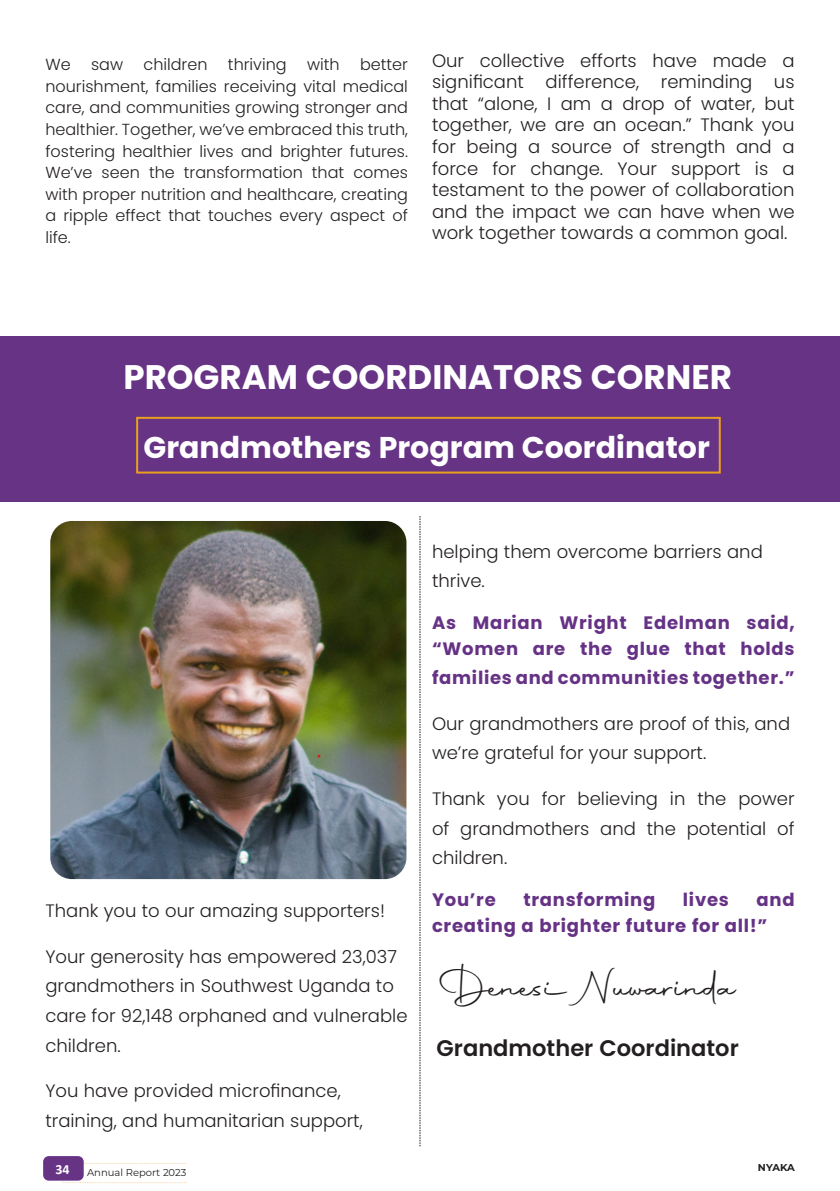
<style>
.page{position:relative;width:840px;height:1191px;background:#fff}
.page>*{position:absolute;margin:0;border:0;box-sizing:border-box;transform-origin:0 0}
.No_Spacing{font:42.2px "Autography";color:#231f20}
.t1{font:700 34px "Poppins";color:#fff}
.t2{font:700 30px "Poppins";color:#fff}
.No_Spacing-2{font:600 22.6px "Poppins";color:#231f20}
.No_Spacing-3{font:300 18px/21.6px "Poppins";color:#231f20}
.No_Spacing-4{font:700 18px/25.6px "Poppins";letter-spacing:.04em;color:#663286}
.No_Spacing-5{font:300 16px/21.6px "Poppins";color:#231f20;text-align:justify}
.t3{font:700 14px "Calibri";color:#fff}
.t4{font:10px "Montserrat";color:#231f20}
.t5{font:700 10px "Montserrat";letter-spacing:-.015em;color:#231f20}
</style>
<div class="page">
<svg style="left:62px;top:1163px;width:126px;height:20px"></svg>
<div style="left:43px;top:1156px;width:41px;height:24px;background:#663385;border-radius:6px"></div>
<svg style="left:419px;top:516px;width:1px;height:630px"></svg>
<div style="left:0;top:337px;width:839px;height:165px;background:#663385"></div>
<div style="left:136px;top:417px;width:584px;height:56px;border:2px solid #eaa01e"></div>
<img style="left:51px;top:522px;width:354px;height:356px">
<div style="left:45px;top:516px;width:366px;height:368px;border:5px solid #fff;border-radius:24px"></div>
<p class="No_Spacing-5" style="left:45px;top:54px;width:364px;text-indent:314px">better nourishment, families receiving vital medical care, and communities growing stronger and healthier. Together, we’ve embraced this truth, fostering healthier lives and brighter futures.<br>We’ve seen the transformation that comes with proper nutrition and healthcare, creating a ripple effect that touches every aspect of life.</p>
<p class="No_Spacing-3" style="left:432px;top:49px;width:364px;text-align:justify">Our collective efforts have made a significant difference, reminding us that “alone, I am a drop of water, but together, we are an ocean.” Thank you for being a source of strength and a force for change. Your support is a testament to the power of collaboration and the impact we can have when we work together towards a common goal.</p>
<p class="No_Spacing-5" style="left:45px;top:54px;width:27px">We</p>
<p class="No_Spacing-5" style="left:91px;top:54px;width:33px">saw</p>
<p class="No_Spacing-5" style="left:143px;top:54px;width:65px">children</p>
<p class="No_Spacing-5" style="left:228px;top:54px;width:60px">thriving</p>
<p class="No_Spacing-5" style="left:307px;top:54px;width:34px">with</p>
<p class="t1" style="left:123px;top:357px;width:609px">PROGRAM COORDINATORS CORNER</p>
<p class="t2" style="left:143px;top:430px;width:567px">Grandmothers Program Coordinator</p>
<p class="No_Spacing-3" style="left:45px;top:900px;width:341px">Thank you to our amazing supporters!</p>
<p class="No_Spacing-3" style="left:45px;top:941px;width:363px;line-height:29.6px">Your generosity has empowered 23,037 grandmothers in Southwest Uganda to care for 92,148 orphaned and vulnerable children.</p>
<p class="No_Spacing-3" style="left:45px;top:1076px;width:319px;line-height:29.6px">You have provided microfinance, training, and humanitarian support,</p>
<p class="No_Spacing-3" style="left:432px;top:536px;width:332px;line-height:29.6px">helping them overcome barriers and thrive.</p>
<p class="No_Spacing-4" style="left:432px;top:610px;width:364px">As Marian Wright Edelman said, “Women are the glue that holds</p>
<p class="No_Spacing-4" style="left:432px;top:665px;width:364px">families and communities together.”</p>
<p class="No_Spacing-3" style="left:432px;top:708px;width:359px;line-height:29.6px">Our grandmothers are proof of this, and we’re grateful for your support.</p>
<p class="No_Spacing-3" style="left:432px;top:784px;width:364px;line-height:29.6px;text-align:justify">Thank you for believing in the power of grandmothers and the potential of children.</p>
<p class="No_Spacing-4" style="left:432px;top:886px;width:65px">You’re</p>
<p class="No_Spacing-4" style="left:523px;top:886px;width:133px">transforming</p>
<p class="No_Spacing-4" style="left:682px;top:886px;width:47px">lives</p>
<p class="No_Spacing-4" style="left:432px;top:886px;width:364px;line-height:26.4px;text-indent:324px">and creating a brighter future for all!”</p>
<p class="No_Spacing" style="left:438px;top:959px;width:302px">Denesi Nuwarinda</p>
<p class="No_Spacing-2" style="left:436px;top:1034px;width:303px">Grandmother Coordinator</p>
<p class="t3" style="left:55px;top:1160px;width:16px">34</p>
<p class="t5" style="left:757px;top:1160px;width:38px">NYAKA</p>
<p class="t4" style="left:87px;top:1165px;width:101px">Annual Report 2023</p>
</div>
